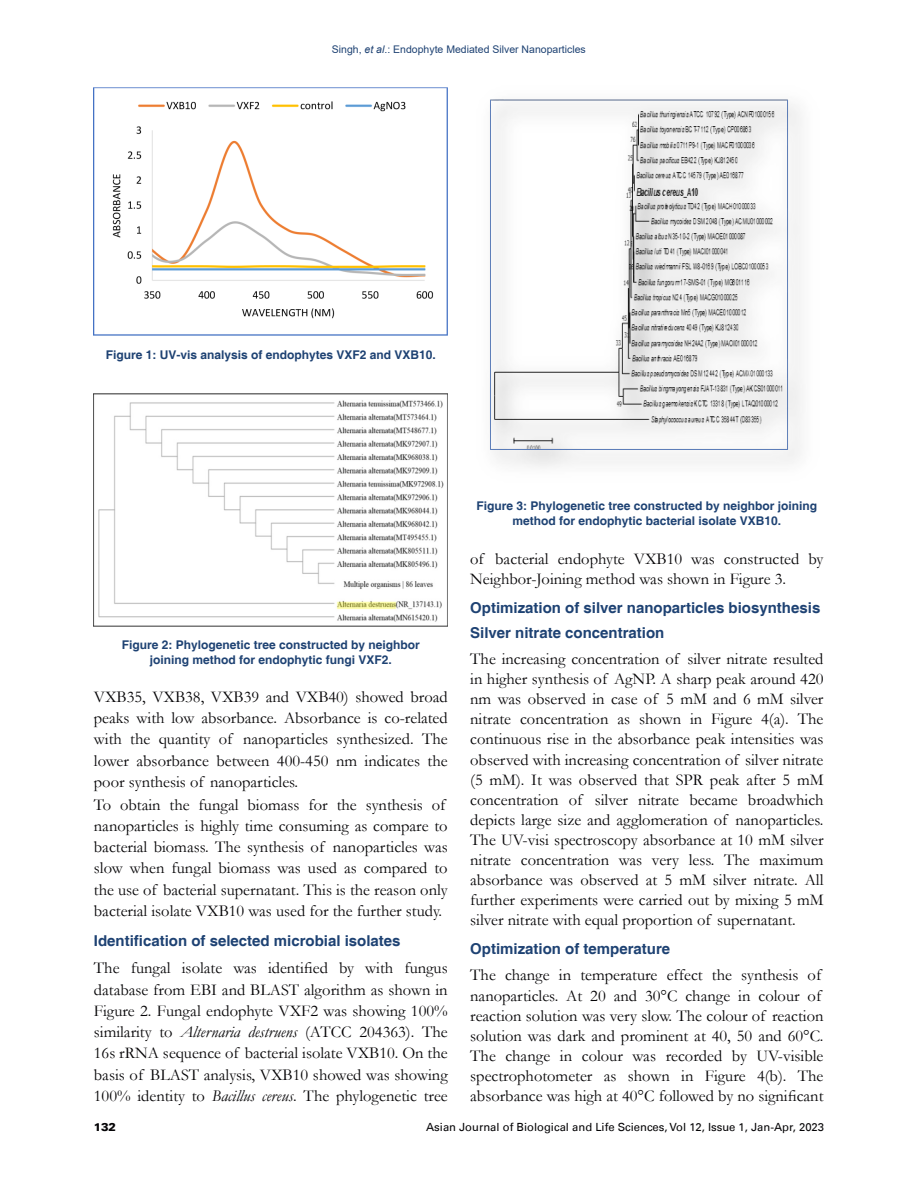
<style>
.page{position:relative;width:918px;height:1188px;background:#fff}
.page>*{position:absolute;margin:0;border:0;box-sizing:border-box;transform-origin:0 0}
.Body_Text{font:16.5px/20.1px "Garamond";color:#050406;text-align:justify}
.t1{font:700 15px "Helvetica";color:#1e4273}
.Fig_caption{font:700 12px/15px "Helvetica";color:#1e4273;text-align:center}
.t2{font:11.25px "Univers LT";color:#050406}
.t3{font:900 11.25px "Univers LT";color:#050406}
.t4{font:10.5px "Arial";color:#1e4273}
.s1{font-style:italic}
</style>
<div class="page">
<img style="left:94px;top:87px;width:354px;height:249px">
<img style="left:94px;top:393px;width:354px;height:233px">
<img style="left:489px;top:99px;width:312px;height:368px">
<p class="t4" style="left:332px;top:42px;width:255px">Singh, <span class="s1">et al</span>.: Endophyte Mediated Silver Nanoparticles</p>
<p class="Fig_caption" style="left:106px;top:348px;width:332px">Figure 1: UV-vis analysis of endophytes VXF2 and VXB10.</p>
<p class="Fig_caption" style="left:122px;top:638px;width:300px">Figure 2: Phylogenetic tree constructed by neighbor joining method for endophytic fungi VXF2.</p>
<p class="Body_Text" style="left:94px;top:686px;width:355px;line-height:21.3px">VXB35, VXB38, VXB39 and VXB40) showed broad peaks with low absorbance. Absorbance is co-related with the quantity of nanoparticles synthesized. The lower absorbance between 400-450 nm indicates the poor synthesis of nanoparticles.</p>
<p class="Body_Text" style="left:94px;top:793px;width:355px;line-height:21.3px;text-align:left">To obtain the fungal biomass for the synthesis of nanoparticles is highly time consuming as compare to bacterial biomass. The synthesis of nanoparticles was slow when fungal biomass was used as compared to the use of bacterial supernatant. This is the reason only bacterial isolate VXB10 was used for the further study.</p>
<h2 class="t1" style="left:94px;top:932px;width:308px">Identification of selected microbial isolates</h2>
<p class="Body_Text" style="left:94px;top:957px;width:355px;line-height:21.3px">The fungal isolate was identified by with fungus database from EBI and BLAST algorithm as shown in Figure 2. Fungal endophyte VXF2 was showing 100% similarity to <span class="s1">Alternaria destruens</span> (ATCC 204363). The 16s rRNA sequence of bacterial isolate VXB10. On the basis of BLAST analysis, VXB10 showed was showing 100% identity to <span class="s1">Bacillus cereus</span>. The phylogenetic tree</p>
<p class="Fig_caption" style="left:476px;top:498px;width:342px">Figure 3: Phylogenetic tree constructed by neighbor joining method for endophytic bacterial isolate VXB10.</p>
<p class="Body_Text" style="left:470px;top:549px;width:355px">of bacterial endophyte VXB10 was constructed by<br>Neighbor-Joining method was shown in Figure 3.</p>
<h2 class="t1" style="left:470px;top:599px;width:352px">Optimization of silver nanoparticles biosynthesis</h2>
<h2 class="t1" style="left:470px;top:624px;width:196px">Silver nitrate concentration</h2>
<p class="Body_Text" style="left:470px;top:648px;width:355px">The increasing concentration of silver nitrate resulted in higher synthesis of AgNP. A sharp peak around 420 nm was observed in case of 5 mM and 6 mM silver nitrate concentration as shown in Figure 4(a). The continuous rise in the absorbance peak intensities was observed with increasing concentration of silver nitrate (5 mM). It was observed that SPR peak after 5 mM concentration of silver nitrate became broadwhich depicts large size and agglomeration of nanoparticles.<br>The UV-visi spectroscopy absorbance at 10 mM silver nitrate concentration was very less. The maximum absorbance was observed at 5 mM silver nitrate. All further experiments were carried out by mixing 5 mM silver nitrate with equal proportion of supernatant.</p>
<h2 class="t1" style="left:470px;top:940px;width:202px">Optimization of temperature</h2>
<p class="Body_Text" style="left:470px;top:965px;width:355px;text-align:left">The change in temperature effect the synthesis of nanoparticles. At 20 and 30°C change in colour of reaction solution was very slow. The colour of reaction solution was dark and prominent at 40, 50 and 60°C.<br>The change in colour was recorded by UV-visible spectrophotometer as shown in Figure 4(b). The absorbance was high at 40°C followed by no significant</p>
<p class="t3" style="left:94px;top:1120px;width:24px">132</p>
<p class="t2" style="left:426px;top:1120px;width:399px">Asian Journal of Biological and Life Sciences, Vol 12, Issue 1, Jan-Apr, 2023</p>
</div>
